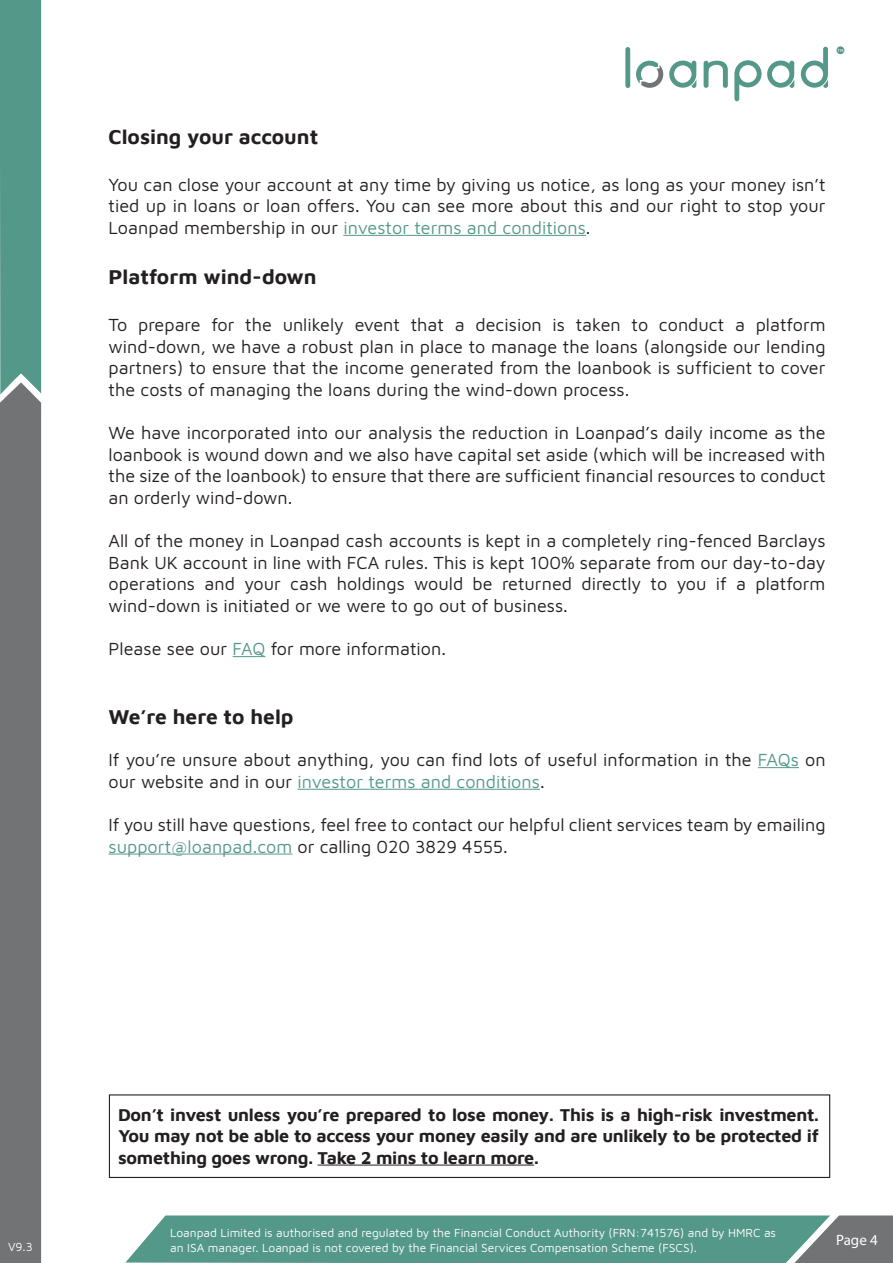
<style>
.page{position:relative;width:893px;height:1263px;background:#fff}
.page>*{position:absolute;margin:0;border:0;box-sizing:border-box;transform-origin:0 0}
.t1{font:700 21px "Maven Pro";color:#231f20}
.t2{font:18px/21.6px "Maven Pro";color:#231f20;text-align:justify}
.t3{font:700 18px/21.6px "Maven Pro";letter-spacing:-.015em;color:#231f20;text-align:justify}
.t4{font:15px "Myriad Pro";color:#fff}
.t5{font:12px/14.4px "Maven Pro";color:#fff}
.t6{font:500 4.05px "Maven Pro";color:#fff}
.s1{color:#549889}
</style>
<div class="page">
<svg style="left:704px;top:61px;width:24px;height:27px"></svg>
<div style="left:625px;top:47px;width:5px;height:41px;background:#549889;border-radius:2px"></div>
<svg style="left:801px;top:47px;width:27px;height:41px"></svg>
<svg style="left:734px;top:60px;width:60px;height:41px"></svg>
<svg style="left:636px;top:60px;width:60px;height:28px"></svg>
<div style="left:836px;top:46px;width:8px;height:8px;background:#549889;border-radius:50%"></div>
<hr style="left:343px;top:235px;width:243px;height:1px;background:#549889">
<hr style="left:233px;top:656px;width:32px;height:1px;background:#549889">
<hr style="left:758px;top:767px;width:41px;height:1px;background:#549889">
<hr style="left:297px;top:789px;width:243px;height:1px;background:#549889">
<hr style="left:109px;top:853px;width:183px;height:1px;background:#549889">
<svg style="left:0;top:0;width:42px;height:1263px;background:#6c817e"></svg>
<svg style="left:125px;top:1215px;width:768px;height:48px;background:#5f998c"></svg>
<div style="left:109px;top:1094px;width:721px;height:84px;border:1px solid #231f20"></div>
<hr style="left:318px;top:1164px;width:216px;height:1px;background:#231f20">
<p class="t6" style="left:837px;top:48px;width:8px">TM</p>
<p class="t1" style="left:109px;top:122px;width:211px">Closing your account</p>
<p class="t2" style="left:109px;top:173px;width:719px">You can close your account at any time by giving us notice, as long as your money isn’t tied up in loans or loan offers. You can see more about this and our right to stop your Loanpad membership in our <span class="s1">investor terms and conditions</span>.</p>
<p class="t1" style="left:109px;top:262px;width:210px">Platform wind-down</p>
<p class="t2" style="left:109px;top:313px;width:719px">To prepare for the unlikely event that a decision is taken to conduct a platform wind-down, we have a robust plan in place to manage the loans (alongside our lending partners) to ensure that the income generated from the loanbook is sufficient to cover the costs of managing the loans during the wind-down process.</p>
<p class="t2" style="left:109px;top:421px;width:719px">We have incorporated into our analysis the reduction in Loanpad’s daily income as the loanbook is wound down and we also have capital set aside (which will be increased with the size of the loanbook) to ensure that there are sufficient financial resources to conduct an orderly wind-down.</p>
<p class="t2" style="left:109px;top:529px;width:719px">All of the money in Loanpad cash accounts is kept in a completely ring-fenced Barclays Bank UK account in line with FCA rules. This is kept 100% separate from our day-to-day operations and your cash holdings would be returned directly to you if a platform wind-down is initiated or we were to go out of business.</p>
<p class="t2" style="left:109px;top:637px;width:339px">Please see our <span class="s1">FAQ</span> for more information.</p>
<p class="t1" style="left:109px;top:701px;width:187px">We’re here to help</p>
<p class="t2" style="left:109px;top:748px;width:719px">If you’re unsure about anything, you can find lots of useful information in the <span class="s1">FAQs</span> on our website and in our <span class="s1">investor terms and conditions</span>.</p>
<p class="t2" style="left:109px;top:813px;width:719px">If you still have questions, feel free to contact our helpful client services team by emailing <span class="s1">support@loanpad.com</span> or calling 020 3829 4555.</p>
<p class="t3" style="left:118px;top:1102px;width:702px">Don’t invest unless you’re prepared to lose money. This is a high-risk investment.<br>You may not be able to access your money easily and are unlikely to be protected if something goes wrong. Take 2 mins to learn more.</p>
<p class="t5" style="left:170px;top:1225px;width:607px">Loanpad Limited is authorised and regulated by the Financial Conduct Authority (FRN:741576) and by HMRC as an ISA manager. Loanpad is not covered by the Financial Services Compensation Scheme (FSCS).</p>
<p class="t4" style="left:836px;top:1231px;width:43px">Page 4</p>
<p class="t5" style="left:8px;top:1239px;width:26px">V9.3</p>
<p class="t4" style="left:825px;top:1235px;width:51px">Page 03</p>
</div>
